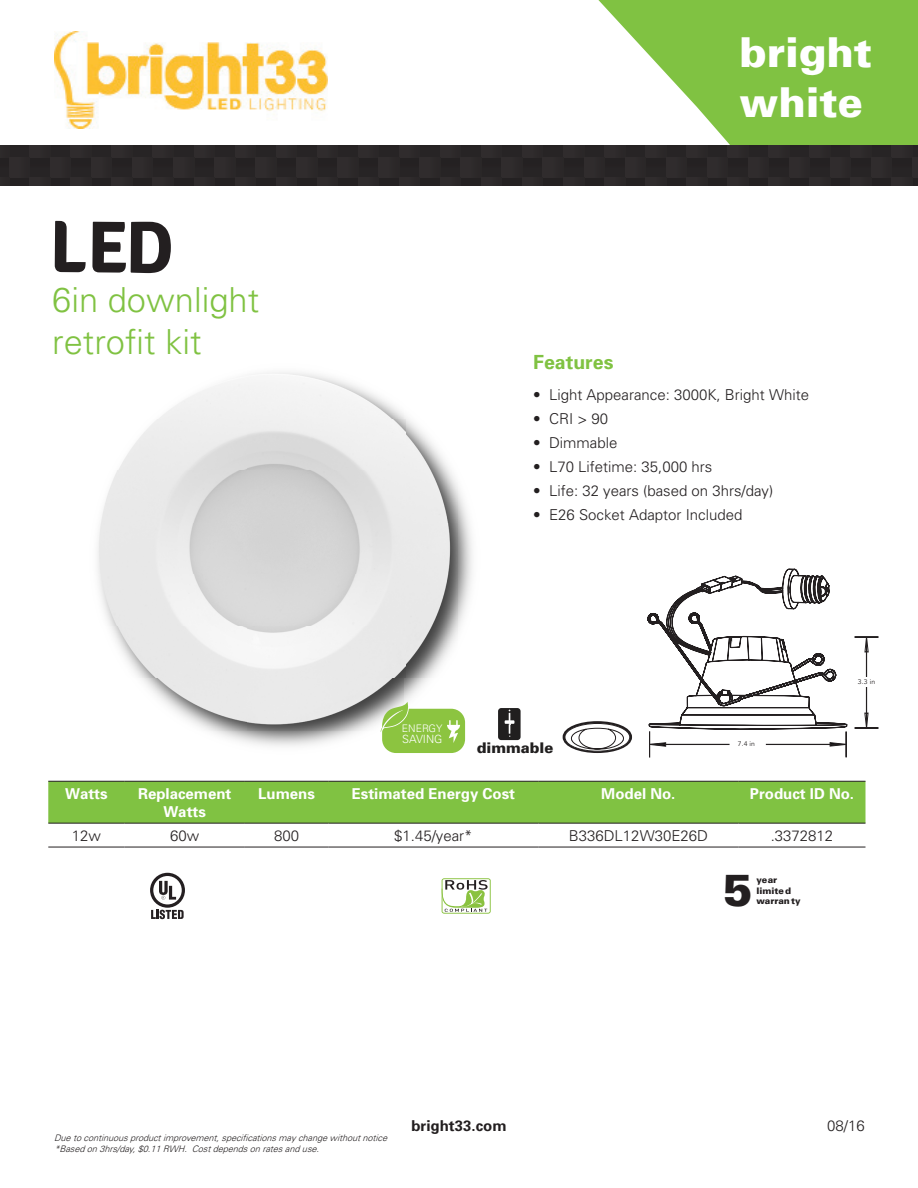
<style>
.page{position:relative;width:918px;height:1188px;background:#fff}
.page>*{position:absolute;margin:0;border:0;box-sizing:border-box;transform-origin:0 0}
.t1{font:900 45px "Univers";color:#231f20}
.t2{font:900 41.25px "Univers";color:#fff}
.t3{font:300 34.5px "Univers";color:#80c242}
.t4{font:700 19.5px "Univers";color:#80c242}
.t5{font:300 15px "Univers";color:#231f20}
.t6{font:700 15px/18px "Univers";color:#fff;text-align:center}
.t7{font:700 15px "Univers";color:#231f20}
.t8{font:900 14.7px "Univers";color:#211f1f}
.t9{font:300 11.4px "Univers LT Std";color:#fff}
.t10{font:300 10.35px "Univers LT Std";color:#fff}
.t11{font:italic 300 9px "Univers";color:#231f20}
.t12{font:900 9px/10.8px "Univers";color:#231f20}
.t13{font:6.75px "Avenir";color:#231f20}
</style>
<div class="page">
<img style="left:457px;top:484px;width:15px;height:256px">
<img style="left:97px;top:372px;width:360px;height:359px">
<svg style="left:598px;top:0;width:320px;height:146px;fill:#80c242"></svg>
<div style="left:0;top:146px;width:918px;height:39px;background:#2a2728"></div>
<div style="left:48px;top:782px;width:818px;height:41px;background:#80c242"></div>
<hr style="left:48px;top:781px;width:77px;height:1px;background:#231f20">
<hr style="left:125px;top:781px;width:120px;height:1px;background:#231f20">
<hr style="left:245px;top:781px;width:83px;height:1px;background:#231f20">
<hr style="left:328px;top:781px;width:210px;height:1px;background:#231f20">
<hr style="left:538px;top:781px;width:200px;height:1px;background:#231f20">
<hr style="left:738px;top:781px;width:128px;height:1px;background:#231f20">
<hr style="left:48px;top:823px;width:77px;height:1px;background:#231f20">
<hr style="left:125px;top:823px;width:120px;height:1px;background:#231f20">
<hr style="left:245px;top:823px;width:83px;height:1px;background:#231f20">
<hr style="left:328px;top:823px;width:210px;height:1px;background:#231f20">
<hr style="left:538px;top:823px;width:200px;height:1px;background:#231f20">
<hr style="left:738px;top:823px;width:128px;height:1px;background:#231f20">
<hr style="left:48px;top:847px;width:77px;height:1px;background:#231f20">
<hr style="left:125px;top:847px;width:120px;height:1px;background:#231f20">
<hr style="left:245px;top:847px;width:83px;height:1px;background:#231f20">
<hr style="left:328px;top:847px;width:210px;height:1px;background:#231f20">
<hr style="left:538px;top:847px;width:200px;height:1px;background:#231f20">
<hr style="left:738px;top:847px;width:128px;height:1px;background:#231f20">
<img style="left:54px;top:31px;width:274px;height:97px">
<svg style="left:150px;top:873px;width:35px;height:46px"></svg>
<svg style="left:442px;top:878px;width:49px;height:36px"></svg>
<svg style="left:381px;top:702px;width:84px;height:51px;background:#a2ce66"></svg>
<div style="left:498px;top:708px;width:23px;height:32px;background:#211f1f;border-radius:3px"></div>
<svg style="left:505px;top:710px;width:10px;height:27px"></svg>
<svg style="left:647px;top:568px;width:231px;height:189px"></svg>
<div style="left:563px;top:721px;width:69px;height:32px;border:5px solid #231f20;border-radius:50%"></div>
<svg style="left:564px;top:723px;width:66px;height:29px"></svg>
<p class="t3" style="left:52px;top:279px;width:209px">6in downlight</p>
<p class="t3" style="left:52px;top:321px;width:151px">retrofit kit</p>
<p class="t2" style="left:739px;top:27px;width:134px">bright</p>
<p class="t2" style="left:739px;top:77px;width:125px">white</p>
<p class="t4" style="left:533px;top:351px;width:82px">Features</p>
<p class="t5" style="left:533px;top:386px;width:277px">• Light Appearance: 3000K, Bright White</p>
<p class="t5" style="left:533px;top:410px;width:76px">• CRI &gt; 90</p>
<p class="t5" style="left:533px;top:434px;width:86px">• Dimmable</p>
<p class="t5" style="left:533px;top:458px;width:181px">• L70 Lifetime: 35,000 hrs</p>
<p class="t5" style="left:533px;top:482px;width:242px">• Life: 32 years (based on 3hrs/day)</p>
<p class="t5" style="left:533px;top:506px;width:211px">• E26 Socket Adaptor Included</p>
<p class="t10" style="left:402px;top:722px;width:42px">ENERGY</p>
<p class="t9" style="left:402px;top:732px;width:42px">SAVING</p>
<p class="t8" style="left:477px;top:738px;width:78px">dimmable</p>
<p class="t13" style="left:738px;top:740px;width:19px">7.4 in</p>
<p class="t13" style="left:858px;top:678px;width:19px">3.3 in</p>
<p class="t6" style="left:65px;top:785px;width:44px">Watts</p>
<p class="t6" style="left:138px;top:785px;width:95px">Replacement<br>Watts</p>
<p class="t6" style="left:258px;top:785px;width:58px">Lumens</p>
<p class="t6" style="left:352px;top:785px;width:165px">Estimated Energy Cost</p>
<p class="t6" style="left:601px;top:785px;width:76px">Model No.</p>
<p class="t6" style="left:750px;top:785px;width:106px">Product ID No.</p>
<p class="t5" style="left:72px;top:827px;width:31px">12w</p>
<p class="t5" style="left:170px;top:827px;width:31px">60w</p>
<p class="t5" style="left:274px;top:827px;width:27px">800</p>
<p class="t5" style="left:394px;top:827px;width:80px">$1.45/year*</p>
<p class="t5" style="left:569px;top:827px;width:141px">B336DL12W30E26D</p>
<p class="t5" style="left:771px;top:827px;width:64px">.3372812</p>
<p class="t11" style="left:54px;top:1132px;width:338px">Duetocontinuousproductimprovement,specificationsmaychangewithoutnotice</p>
<p class="t11" style="left:54px;top:1143px;width:269px">*Basedon3hrs/day,$0.11RWH. Costdependsonratesanduse.</p>
<p class="t7" style="left:411px;top:1116px;width:97px">bright33.com</p>
<h1 class="t1" style="left:723px;top:862px;width:32px">5</h1>
<p class="t12" style="left:756px;top:874px;width:46px">year limite d warran ty</p>
<p class="t5" style="left:827px;top:1116px;width:39px">08/16</p>
</div>
